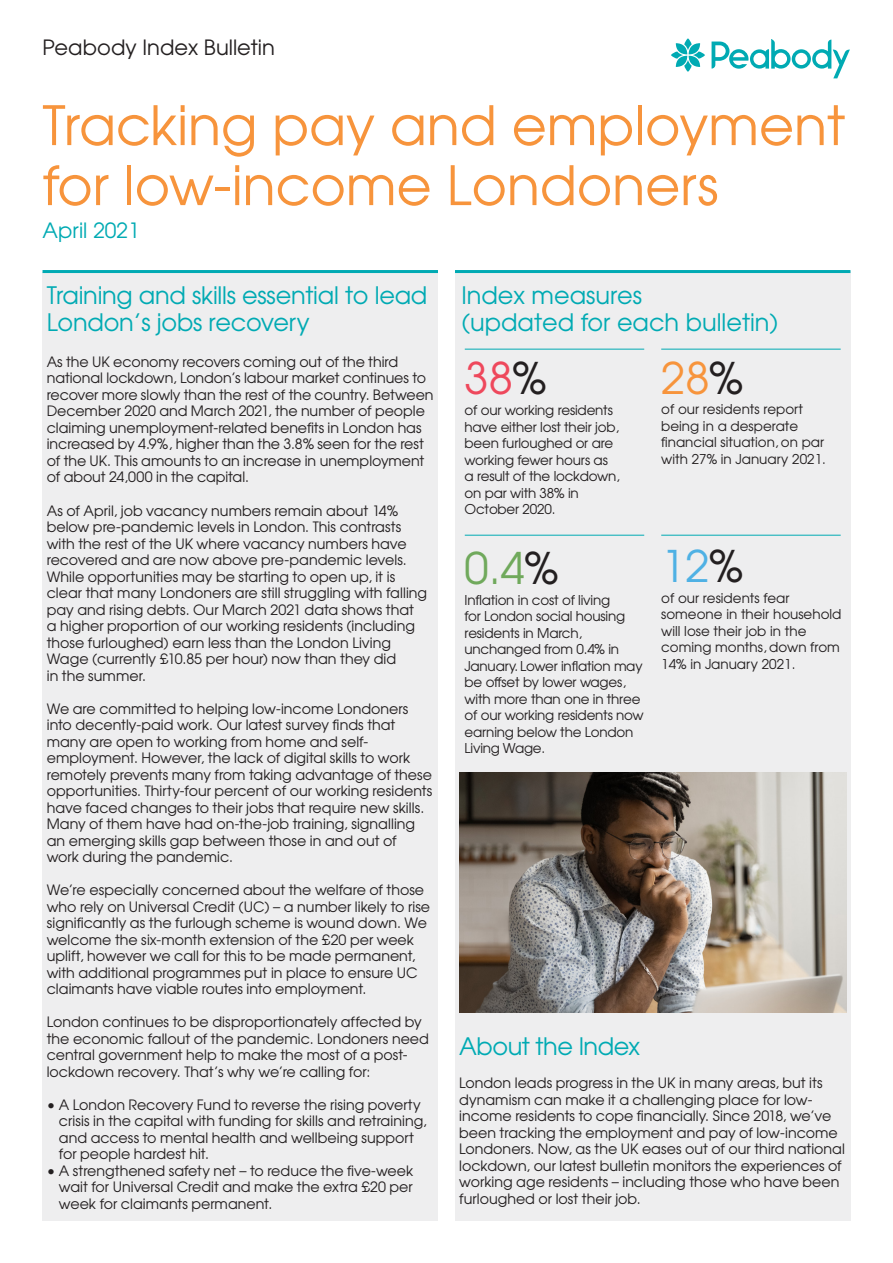
<style>
.page{position:relative;width:893px;height:1263px;background:#fff}
.page>*{position:absolute;margin:0;border:0;box-sizing:border-box;transform-origin:0 0}
.t1{font:54px/60px "Avant Garde";color:#f7943c}
.t2{font:43.5px "Avant Garde";color:#70a95c}
.t3{font:43.5px "Avant Garde";color:#4fb1e4}
.t4{font:43.5px "Avant Garde";color:#ee485c}
.t5{font:43.5px "Avant Garde";color:#f7943c}
.t6{font:24px/27px "Avant Garde";letter-spacing:-.01em;color:#00aab3}
.t7{font:21px "Avant Garde";color:#231f20}
.t8{font:21px "Avant Garde";color:#00aab3}
.t9{font:14.25px/16.5px "Avant Garde";color:#231f20}
.t10{font:13.5px/16.5px "Avant Garde";letter-spacing:-.015em;color:#231f20}
.s1{color:#231f20}
</style>
<div class="page">
<div style="left:43px;top:271px;width:395px;height:949px;background:#eeeeef"></div>
<hr style="left:43px;top:270px;width:395px;height:3px;background:#00aab3">
<div style="left:455px;top:271px;width:395px;height:949px;background:#eeeeef"></div>
<hr style="left:455px;top:270px;width:395px;height:3px;background:#00aab3">
<svg style="left:712px;top:40px;width:138px;height:38px"></svg>
<svg style="left:671px;top:38px;width:34px;height:34px"></svg>
<hr style="left:465px;top:535px;width:179px;height:1px;background:#00aab3">
<hr style="left:661px;top:535px;width:180px;height:1px;background:#00aab3">
<hr style="left:465px;top:349px;width:179px;height:1px;background:#00aab3">
<hr style="left:661px;top:349px;width:180px;height:1px;background:#00aab3">
<img style="left:459px;top:772px;width:387px;height:240px">
<p class="t7" style="left:43px;top:35px;width:234px">Peabody Index Bulletin</p>
<p class="t1" style="left:43px;top:94px;width:804px">Tracking pay and employment for low-income Londoners</p>
<p class="t8" style="left:43px;top:217px;width:99px">April 2021</p>
<p class="t6" style="left:47px;top:281px;width:382px">Training and skills essential to lead<br>London’s jobs recovery</p>
<p class="t9" style="left:47px;top:353px;width:388px">As the UK economy recovers coming out of the third national lockdown, London’s labour market continues to recover more slowly than the rest of the country. Between December 2020 and March 2021, the number of people claiming unemployment-related benefits in London has increased by 4.9%, higher than the 3.8% seen for the rest of the UK. This amounts to an increase in unemployment of about 24,000 in the capital.</p>
<p class="t9" style="left:47px;top:502px;width:382px">As of April, job vacancy numbers remain about 14% below pre-pandemic levels in London. This contrasts with the rest of the UK where vacancy numbers have recovered and are now above pre-pandemic levels.<br>While opportunities may be starting to open up, it is clear that many Londoners are still struggling with falling pay and rising debts. Our March 2021 data shows that a higher proportion of our working residents (including those furloughed) earn less than the London Living Wage (currently £10.85 per hour) now than they did<br>in the summer.</p>
<p class="t9" style="left:47px;top:700px;width:387px">We are committed to helping low-income Londoners into decently-paid work. Our latest survey finds that many are open to working from home and self&shy;employment. However, the lack of digital skills to work remotely prevents many from taking advantage of these opportunities. Thirty-four percent of our working residents have faced changes to their jobs that require new skills.<br>Many of them have had on-the-job training, signalling an emerging skills gap between those in and out of work during the pandemic.</p>
<p class="t9" style="left:47px;top:881px;width:385px">We’re especially concerned about the welfare of those who rely on Universal Credit (UC) – a number likely to rise significantly as the furlough scheme is wound down. We welcome the six-month extension of the £20 per week uplift, however we call for this to be made permanent, with additional programmes put in place to ensure UC claimants have viable routes into employment.</p>
<p class="t9" style="left:47px;top:1013px;width:384px">London continues to be disproportionately affected by the economic fallout of the pandemic. Londoners need central government help to make the most of a post&shy;lockdown recovery. That’s why we’re calling for:</p>
<p class="t9" style="left:59px;top:1096px;width:369px;text-indent:-12px">• A London Recovery Fund to reverse the rising poverty crisis in the capital with funding for skills and retraining, and access to mental health and wellbeing support for people hardest hit.</p>
<p class="t9" style="left:59px;top:1162px;width:356px;text-align:justify;text-indent:-12px">• A strengthened safety net – to reduce the five-week wait for Universal Credit and make the extra £20 per week for claimants permanent.</p>
<p class="t6" style="left:461px;top:282px;width:319px">Index measures<br>(updated for each bulletin)</p>
<p class="t4" style="left:465px;top:351px;width:83px">38<span class="s1">%</span></p>
<p class="t10" style="left:465px;top:402px;width:157px">of our working residents have either lost their job, been furloughed or are working fewer hours as a result of the lockdown, on par with 38% in<br>October 2020.</p>
<p class="t2" style="left:465px;top:541px;width:95px">0.4<span class="s1">%</span></p>
<p class="t10" style="left:465px;top:591px;width:181px">Inflation in cost of living<br>for London social housing residents in March, unchanged from 0.4% in<br>January. Lower inflation may be offset by lower wages, with more than one in three of our working residents now earning below the London<br>Living Wage.</p>
<p class="t5" style="left:661px;top:351px;width:83px">28<span class="s1">%</span></p>
<p class="t10" style="left:661px;top:401px;width:143px">of our residents report being in a desperate</p>
<p class="t10" style="left:661px;top:434px;width:166px">financial situation, on par with 27% in January 2021.</p>
<p class="t3" style="left:661px;top:539px;width:83px">12<span class="s1">%</span></p>
<p class="t10" style="left:661px;top:589px;width:182px">of our residents fear someone in their household will lose their job in the coming months, down from<br>14% in January 2021.</p>
<p class="t6" style="left:459px;top:1032px;width:182px">About the Index</p>
<p class="t9" style="left:459px;top:1074px;width:387px">London leads progress in the UK in many areas, but its dynamism can make it a challenging place for low&shy;income residents to cope financially. Since 2018, we’ve been tracking the employment and pay of low-income Londoners. Now, as the UK eases out of our third national lockdown, our latest bulletin monitors the experiences of working age residents – including those who have been furloughed or lost their job.</p>
</div>
